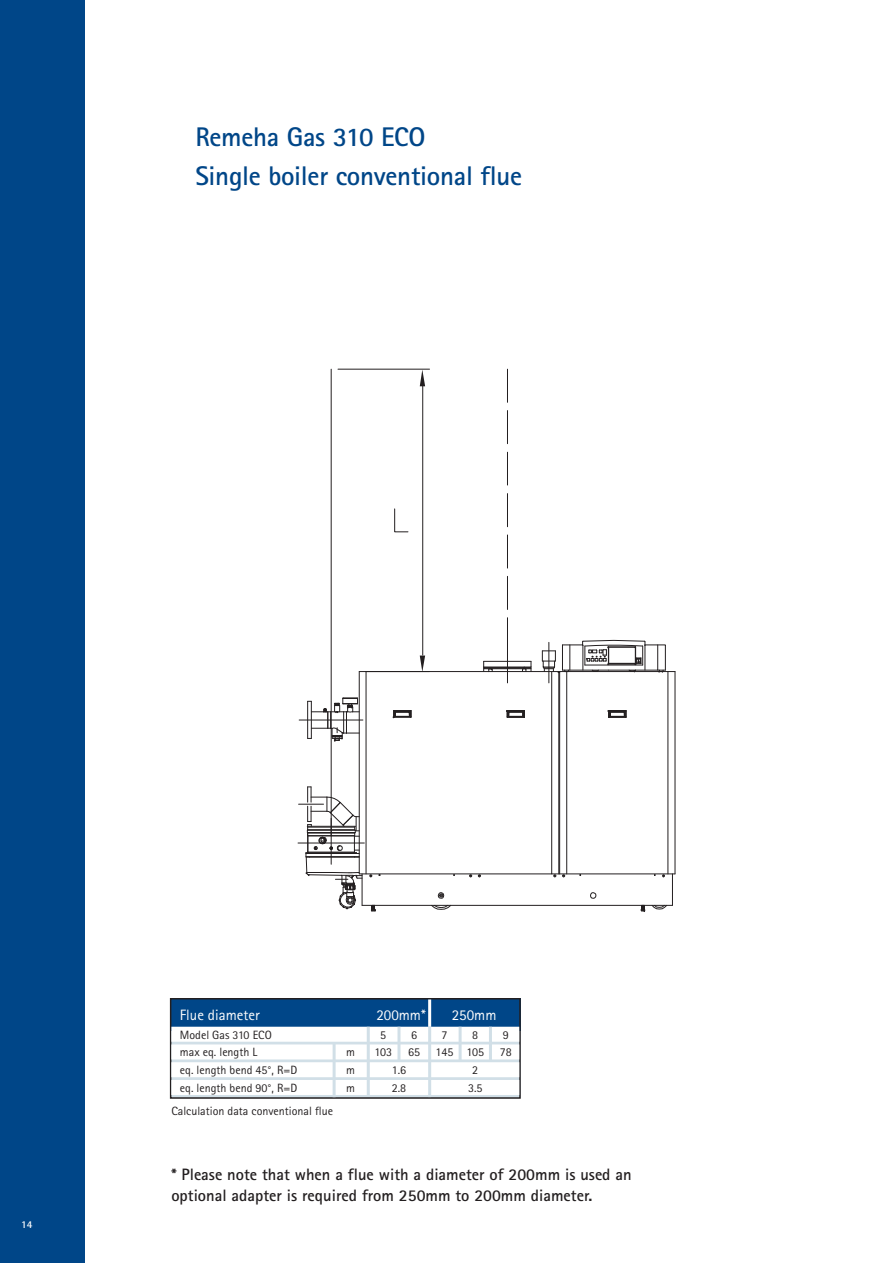
<style>
.page{position:relative;width:893px;height:1263px;background:#fff}
.page>*{position:absolute;margin:0;border:0;box-sizing:border-box;transform-origin:0 0}
.t1{font:700 27px/38.5px "Rotis Sans Serif";letter-spacing:-.01em;color:#004688}
.t2{font:700 16.5px/21px "Rotis Sans Serif";color:#231f20}
.t3{font:15px "Rotis Sans Serif";color:#fff}
.t4{font:12px "Rotis Sans Serif";color:#231f20}
.t5{font:700 10.5px "Rotis Sans Serif";color:#fff}
</style>
<div class="page">
<div style="left:0;top:0;width:85px;height:1263px;background:#004688"></div>
<hr style="left:566px;top:672px;width:1px;height:202px;background:#231f20">
<svg style="left:590px;top:892px;width:7px;height:7px"></svg>
<svg style="left:607px;top:710px;width:20px;height:8px"></svg>
<hr style="left:674px;top:672px;width:1px;height:202px;background:#231f20">
<hr style="left:667px;top:672px;width:1px;height:202px;background:#231f20">
<svg style="left:641px;top:904px;width:27px;height:8px"></svg>
<svg style="left:653px;top:874px;width:13px;height:4px"></svg>
<hr style="left:672px;top:874px;width:1px;height:31px;background:#231f20">
<hr style="left:365px;top:672px;width:1px;height:202px;background:#231f20">
<hr style="left:359px;top:672px;width:1px;height:202px;background:#231f20">
<hr style="left:559px;top:672px;width:1px;height:202px;background:#231f20">
<hr style="left:558px;top:672px;width:1px;height:202px;background:#231f20">
<hr style="left:551px;top:672px;width:1px;height:202px;background:#231f20">
<hr style="left:362px;top:874px;width:1px;height:31px;background:#231f20">
<svg style="left:371px;top:906px;width:5px;height:5px"></svg>
<svg style="left:368px;top:874px;width:13px;height:4px"></svg>
<svg style="left:430px;top:892px;width:22px;height:18px"></svg>
<svg style="left:468px;top:874px;width:14px;height:4px"></svg>
<hr style="left:298px;top:843px;width:66px;height:1px;background:#231f20">
<hr style="left:299px;top:720px;width:64px;height:1px;background:#231f20">
<hr style="left:307px;top:701px;width:1px;height:37px;background:#231f20">
<hr style="left:359px;top:671px;width:199px;height:1px;background:#231f20">
<hr style="left:484px;top:668px;width:40px;height:1px;background:#231f20">
<hr style="left:484px;top:667px;width:40px;height:1px;background:#231f20">
<hr style="left:484px;top:661px;width:47px;height:1px;background:#231f20">
<svg style="left:299px;top:787px;width:63px;height:123px"></svg>
<svg style="left:308px;top:697px;width:51px;height:45px"></svg>
<svg style="left:392px;top:710px;width:20px;height:8px"></svg>
<hr style="left:507px;top:651px;width:1px;height:32px;background:#231f20">
<svg style="left:483px;top:661px;width:10px;height:12px"></svg>
<svg style="left:506px;top:710px;width:19px;height:8px"></svg>
<hr style="left:548px;top:642px;width:1px;height:41px;background:#231f20">
<svg style="left:521px;top:661px;width:11px;height:12px"></svg>
<hr style="left:362px;top:905px;width:310px;height:1px;background:#231f20">
<hr style="left:359px;top:873px;width:316px;height:1px;background:#231f20">
<hr style="left:560px;top:671px;width:115px;height:1px;background:#231f20">
<svg style="left:551px;top:873px;width:15px;height:5px"></svg>
<svg style="left:542px;top:639px;width:124px;height:34px"></svg>
<hr style="left:562px;top:670px;width:47px;height:1px;background:#231f20">
<hr style="left:507px;top:411px;width:1px;height:33px;background:#231f20">
<hr style="left:507px;top:452px;width:1px;height:33px;background:#231f20">
<hr style="left:507px;top:494px;width:1px;height:33px;background:#231f20">
<hr style="left:507px;top:535px;width:1px;height:33px;background:#231f20">
<hr style="left:507px;top:576px;width:1px;height:33px;background:#231f20">
<hr style="left:507px;top:618px;width:1px;height:33px;background:#231f20">
<hr style="left:331px;top:369px;width:1px;height:467px;background:#231f20">
<hr style="left:507px;top:369px;width:1px;height:33px;background:#231f20">
<hr style="left:338px;top:369px;width:91px;height:1px;background:#231f20">
<hr style="left:422px;top:386px;width:1px;height:269px;background:#231f20">
<svg style="left:420px;top:370px;width:5px;height:16px"></svg>
<svg style="left:420px;top:656px;width:5px;height:15px"></svg>
<svg style="left:394px;top:508px;width:15px;height:25px"></svg>
<div style="left:171px;top:1030px;width:350px;height:67px;background:#d1dfe7"></div>
<div style="left:170px;top:998px;width:351px;height:33px;background:#004688"></div>
<div style="left:170px;top:998px;width:351px;height:101px;border:2px solid #231f20"></div>
<div style="left:171px;top:1027px;width:348px;height:15px;background:#fff"></div>
<div style="left:171px;top:1044px;width:348px;height:15px;background:#fff"></div>
<div style="left:171px;top:1062px;width:348px;height:15px;background:#fff"></div>
<div style="left:171px;top:1080px;width:348px;height:15px;background:#fff"></div>
<hr style="left:333px;top:1043px;width:3px;height:54px;background:#d1dfe7">
<hr style="left:367px;top:1027px;width:3px;height:69px;background:#d1dfe7">
<hr style="left:397px;top:1027px;width:3px;height:34px;background:#d1dfe7">
<hr style="left:428px;top:1027px;width:3px;height:70px;background:#d1dfe7">
<hr style="left:428px;top:1000px;width:3px;height:27px;background:#fff">
<hr style="left:459px;top:1027px;width:3px;height:35px;background:#d1dfe7">
<hr style="left:489px;top:1027px;width:3px;height:35px;background:#d1dfe7">
<h1 class="t1" style="left:195px;top:121px;width:328px">Remeha Gas 310 ECO<br>Single boiler conventional flue</h1>
<p class="t5" style="left:21px;top:1220px;width:13px">14</p>
<p class="t3" style="left:180px;top:1010px;width:81px">Flue diameter</p>
<p class="t3" style="left:376px;top:1010px;width:51px">200mm*</p>
<p class="t3" style="left:452px;top:1010px;width:46px">250mm</p>
<p class="t4" style="left:180px;top:1030px;width:93px">Model Gas 310 ECO</p>
<p class="t4" style="left:380px;top:1030px;width:7px">5</p>
<p class="t4" style="left:411px;top:1030px;width:7px">6</p>
<p class="t4" style="left:442px;top:1030px;width:7px">7</p>
<p class="t4" style="left:472px;top:1030px;width:7px">8</p>
<p class="t4" style="left:503px;top:1030px;width:7px">9</p>
<p class="t4" style="left:180px;top:1048px;width:79px">max eq. length L</p>
<p class="t4" style="left:346px;top:1048px;width:10px">m</p>
<p class="t4" style="left:374px;top:1048px;width:19px">103</p>
<p class="t4" style="left:408px;top:1048px;width:13px">65</p>
<p class="t4" style="left:436px;top:1048px;width:50px">145 105</p>
<p class="t4" style="left:500px;top:1048px;width:13px">78</p>
<p class="t4" style="left:180px;top:1066px;width:119px">eq. length bend 45°, R=D</p>
<p class="t4" style="left:346px;top:1066px;width:10px">m</p>
<p class="t4" style="left:392px;top:1066px;width:16px">1.6</p>
<p class="t4" style="left:472px;top:1066px;width:7px">2</p>
<p class="t4" style="left:180px;top:1084px;width:119px">eq. length bend 90°, R=D</p>
<p class="t4" style="left:346px;top:1084px;width:10px">m</p>
<p class="t4" style="left:392px;top:1084px;width:16px">2.8</p>
<p class="t4" style="left:468px;top:1084px;width:16px">3.5</p>
<p class="t4" style="left:171px;top:1107px;width:163px">Calculation data conventional flue</p>
<h2 class="t2" style="left:171px;top:1165px;width:462px">* Please note that when a flue with a diameter of 200mm is used an optional adapter is required from 250mm to 200mm diameter.</h2>
</div>
